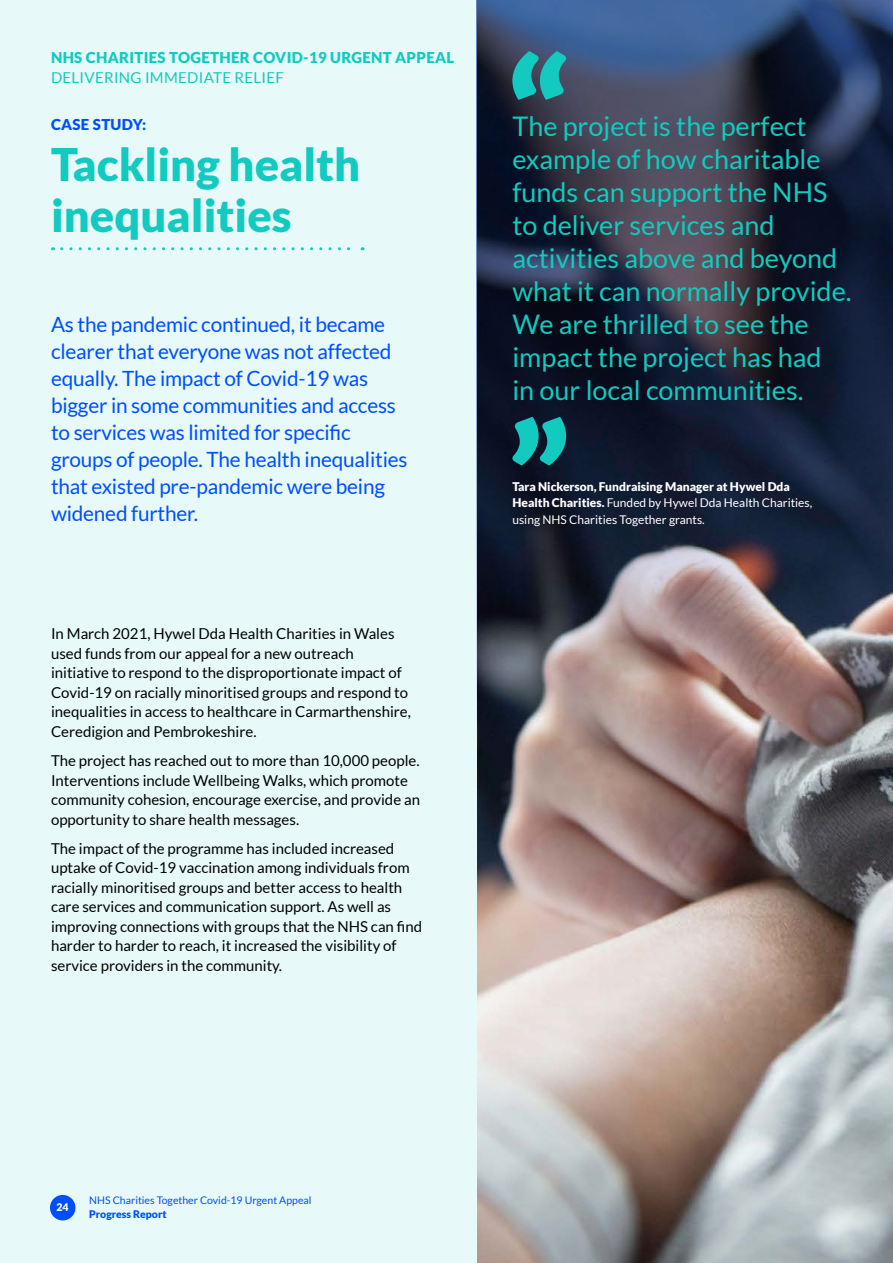
<style>
.page{position:relative;width:893px;height:1263px;background:#e7faf9}
.page>*{position:absolute;margin:0;border:0;box-sizing:border-box;transform-origin:0 0}
.t1{font:900 45px/51px "Lato";color:#12cabf}
.t2{font:27px/33px "Lato";color:#12cabf}
.t3{font:21px/27px "Lato";letter-spacing:-.01em;color:#004eff}
.t4{font:15px/19.5px "Lato";color:#000}
.t5{font:900 15px "Lato";letter-spacing:.02em;color:#12cabf}
.t6{font:15px "Lato";letter-spacing:.02em;color:#12cabf}
.t7{font:900 15px "Lato";letter-spacing:.02em;color:#004eff}
.t8{font:12px/16.5px "Lato";color:#fff}
.t9{font:10.5px "Lato";color:#004eff}
.t10{font:900 10.5px "Lato";color:#004eff}
.t11{font:900 10.5px "Lato";color:#fff}
.s1{font-weight:900}
</style>
<div class="page">
<img style="left:478px;top:817px;width:415px;height:446px">
<img style="left:476px;top:0;width:417px;height:817px">
<div style="left:50px;top:1195px;width:25px;height:25px;background:#004eff;border-radius:50%"></div>
<svg style="left:62px;top:247px;width:301px;height:3px"></svg>
<svg style="left:512px;top:51px;width:54px;height:49px;background:#249799"></svg>
<svg style="left:512px;top:417px;width:54px;height:49px;background:#108385"></svg>
<p class="t5" style="left:51px;top:49px;width:405px">NHS CHARITIES TOGETHER COVID-19 URGENT APPEAL</p>
<p class="t6" style="left:51px;top:69px;width:234px">DELIVERING IMMEDIATE RELIEF</p>
<p class="t7" style="left:51px;top:115px;width:97px">CASE STUDY:</p>
<h1 class="t1" style="left:51px;top:138px;width:311px">Tackling health inequalities</h1>
<p class="t3" style="left:51px;top:310px;width:358px">As the pandemic continued, it became clearer that everyone was not affected equally. The impact of Covid-19 was bigger in some communities and access to services was limited for specific groups of people. The health inequalities that existed pre-pandemic were being widened further.</p>
<p class="t4" style="left:51px;top:624px;width:361px">In March 2021, Hywel Dda Health Charities in Wales used funds from our appeal for a new outreach initiative to respond to the disproportionate impact of Covid-19 on racially minoritised groups and respond to inequalities in access to healthcare in Carmarthenshire, Ceredigion and Pembrokeshire.</p>
<p class="t4" style="left:51px;top:751px;width:370px">The project has reached out to more than 10,000 people.<br>Interventions include Wellbeing Walks, which promote community cohesion, encourage exercise, and provide an opportunity to share health messages.</p>
<p class="t4" style="left:51px;top:838px;width:373px">The impact of the programme has included increased uptake of Covid-19 vaccination among individuals from racially minoritised groups and better access to health care services and communication support. As well as improving connections with groups that the NHS can find harder to harder to reach, it increased the visibility of service providers in the community.</p>
<h2 class="t2" style="left:512px;top:109px;width:341px">The project is the perfect example of how charitable funds can support the NHS to deliver services and activities above and beyond what it can normally provide.<br>We are thrilled to see the impact the project has had<br>in our local communities.</h2>
<p class="t8" style="left:512px;top:478px;width:301px"><span class="s1">Tara Nickerson, Fundraising Manager at Hywel Dda<br>Health Charities.</span> Funded by Hywel Dda Health Charities, using NHS Charities Together grants.</p>
<p class="t11" style="left:56px;top:1201px;width:14px">24</p>
<p class="t9" style="left:89px;top:1194px;width:224px">NHS Charities Together Covid-19 Urgent Appeal</p>
<p class="t10" style="left:89px;top:1208px;width:79px">Progress Report</p>
</div>
